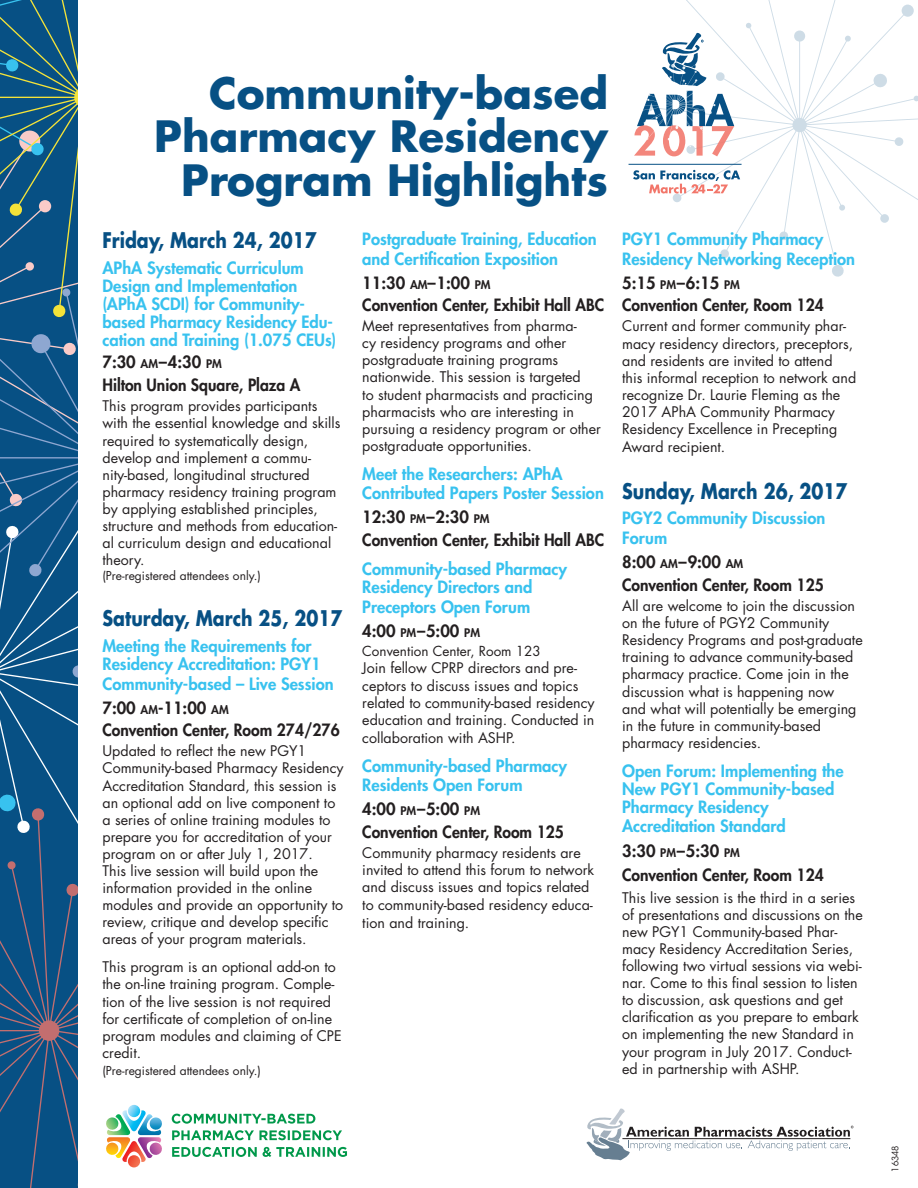
<style>
.page{position:relative;width:918px;height:1188px;background:#fff}
.page>*{position:absolute;margin:0;border:0;box-sizing:border-box;transform-origin:0 0}
.t1{font:700 42px/43.5px "Futura Std";color:#075084;text-align:right}
.t2{font:700 21px "Futura Std";color:#075084;scale:.83 1}
.t3{font:800 16.5px/18px "Futura Std";color:#38c2ef}
.t4{font:800 16.5px "Futura Std";color:#231f20;scale:.95 1}
.t5{font:800 16.5px "Futura Std";color:#231f20}
.t6{font:800 16.5px "Futura Std";color:#231f20}
.t7{font:14.25px/17.1px "Futura Std";color:#231f20}
.t8{font:13.5px "Futura Std";color:#231f20}
.t9{font:12px "Futura Std";color:#231f20}
.program{font:9px "ITC Avant Garde Std";color:#231f20}
.s1{font-size:11.55px}
</style>
<div class="page">
<hr style="left:629px;top:164px;width:113px;height:1px;background:#075084">
<svg style="left:633px;top:0;width:285px;height:277px"></svg>
<svg style="left:586px;top:1108px;width:267px;height:52px"></svg>
<img style="left:106px;top:1105px;width:56px;height:62px">
<svg style="left:172px;top:1114px;width:175px;height:43px"></svg>
<svg style="left:0;top:0;width:78px;height:1188px;background:#195986"></svg>
<p class="t1" style="left:154px;top:71px;width:455px">Community-based<br>Pharmacy Residency<br>Program Highlights</p>
<p class="t2" style="left:102px;top:227px;width:260px">Friday, March 24, 2017</p>
<p class="t3" style="left:102px;top:259px;width:235px">APhA Systematic Curriculum<br>Design and Implementation (APhA SCDI) for Community&shy;based Pharmacy Residency Edu&shy;cation and Training (1.075 CEUs)</p>
<p class="t6" style="left:102px;top:352px;width:121px">7:30 <span class="s1">AM</span>–4:30 <span class="s1">PM</span></p>
<p class="t4" style="left:102px;top:375px;width:210px">Hilton Union Square, Plaza A</p>
<p class="t7" style="left:102px;top:398px;width:239px">This program provides participants with the essential knowledge and skills required to systematically design, develop and implement a commu&shy;nity-based, longitudinal structured pharmacy residency training program by applying established principles, structure and methods from education&shy;al curriculum design and educational theory.</p>
<p class="t9" style="left:102px;top:568px;width:160px">(Pre-registered attendees only.)</p>
<p class="t2" style="left:102px;top:605px;width:290px">Saturday, March 25, 2017</p>
<p class="t3" style="left:102px;top:637px;width:220px">Meeting the Requirements for<br>Residency Accreditation: PGY1</p>
<p class="t3" style="left:102px;top:675px;width:233px">Community-based – Live Session</p>
<p class="t5" style="left:102px;top:697px;width:128px">7:00 <span class="s1">AM</span>-11:00 <span class="s1">AM</span></p>
<p class="t4" style="left:102px;top:720px;width:251px">Convention Center, Room 274/276</p>
<p class="t7" style="left:102px;top:743px;width:243px">Updated to reflect the new PGY1<br>Community-based Pharmacy Residency Accreditation Standard, this session is an optional add on live component to a series of online training modules to prepare you for accreditation of your program on or after July 1, 2017.<br>This live session will build upon the information provided in the online modules and provide an opportunity to review, critique and develop specific areas of your program materials.</p>
<p class="t7" style="left:102px;top:959px;width:241px">This program is an optional add-on to the on-line training program. Comple&shy;tion of the live session is not required for certificate of completion of on-line program modules and claiming of CPE credit.</p>
<p class="t9" style="left:102px;top:1063px;width:160px">(Pre-registered attendees only.)</p>
<p class="t3" style="left:362px;top:229px;width:236px;line-height:19.8px">Postgraduate Training, Education and Certification Exposition</p>
<p class="t5" style="left:362px;top:272px;width:130px">11:30 <span class="s1">AM</span>–1:00 <span class="s1">PM</span></p>
<p class="t4" style="left:362px;top:294px;width:256px">Convention Center, Exhibit Hall ABC</p>
<p class="t7" style="left:362px;top:318px;width:240px">Meet representatives from pharma-<br>cy residency programs and other postgraduate training programs nationwide. This session is targeted<br>to student pharmacists and practicing pharmacists who are interesting in pursuing a residency program or other postgraduate opportunities.</p>
<p class="t3" style="left:362px;top:464px;width:243px;line-height:19.8px">Meet the Researchers: APhA<br>Contributed Papers Poster Session</p>
<p class="t5" style="left:362px;top:507px;width:129px">12:30 <span class="s1">PM</span>–2:30 <span class="s1">PM</span></p>
<p class="t4" style="left:362px;top:530px;width:256px">Convention Center, Exhibit Hall ABC</p>
<p class="t3" style="left:362px;top:560px;width:206px">Community-based Pharmacy<br>Residency Directors and</p>
<p class="t3" style="left:362px;top:598px;width:170px">Preceptors Open Forum</p>
<p class="t5" style="left:362px;top:621px;width:119px">4:00 <span class="s1">PM</span>–5:00 <span class="s1">PM</span></p>
<p class="t8" style="left:362px;top:643px;width:180px">Convention Center, Room 123</p>
<p class="t7" style="left:362px;top:660px;width:234px">Join fellow CPRP directors and pre&shy;ceptors to discuss issues and topics related to community-based residency education and training. Conducted in collaboration with ASHP.</p>
<p class="t3" style="left:362px;top:756px;width:206px;line-height:19.8px">Community-based Pharmacy<br>Residents Open Forum</p>
<p class="t5" style="left:362px;top:799px;width:119px">4:00 <span class="s1">PM</span>–5:00 <span class="s1">PM</span></p>
<p class="t4" style="left:362px;top:822px;width:214px">Convention Center, Room 125</p>
<p class="t7" style="left:362px;top:845px;width:233px">Community pharmacy residents are invited to attend this forum to network and discuss issues and topics related to community-based residency educa&shy;tion and training.</p>
<p class="t3" style="left:622px;top:229px;width:234px;line-height:19.8px">PGY1 Community Pharmacy<br>Residency Networking Reception</p>
<p class="t5" style="left:622px;top:272px;width:119px">5:15 <span class="s1">PM</span>–6:15 <span class="s1">PM</span></p>
<p class="t4" style="left:622px;top:295px;width:214px">Convention Center, Room 124</p>
<p class="t7" style="left:622px;top:318px;width:236px">Current and former community phar&shy;macy residency directors, preceptors, and residents are invited to attend this informal reception to network and recognize Dr. Laurie Fleming as the 2017 APhA Community Pharmacy Residency Excellence in Precepting Award recipient.</p>
<p class="t2" style="left:622px;top:477px;width:273px">Sunday, March 26, 2017</p>
<p class="t3" style="left:622px;top:508px;width:205px;line-height:19.8px">PGY2 Community Discussion<br>Forum</p>
<p class="t5" style="left:622px;top:552px;width:123px">8:00 <span class="s1">AM</span>–9:00 <span class="s1">AM</span></p>
<p class="t4" style="left:622px;top:574px;width:214px">Convention Center, Room 125</p>
<p class="t7" style="left:622px;top:597px;width:242px">All are welcome to join the discussion on the future of PGY2 Community Residency Programs and post-graduate training to advance community-based pharmacy practice. Come join in the discussion what is happening now<br>and what will potentially be emerging in the future in community-based pharmacy residencies.</p>
<p class="t3" style="left:622px;top:762px;width:223px">Open Forum: Implementing the<br>New PGY1 Community-based<br>Pharmacy Residency</p>
<p class="t3" style="left:622px;top:817px;width:165px">Accreditation Standard</p>
<p class="t5" style="left:622px;top:840px;width:119px">3:30 <span class="s1">PM</span>–5:30 <span class="s1">PM</span></p>
<p class="t4" style="left:622px;top:864px;width:214px">Convention Center, Room 124</p>
<p class="t7" style="left:622px;top:889px;width:242px">This live session is the third in a series of presentations and discussions on the new PGY1 Community-based Phar&shy;macy Residency Accreditation Series, following two virtual sessions via webi&shy;nar. Come to this final session to listen to discussion, ask questions and get clarification as you prepare to embark on implementing the new Standard in your program in July 2017. Conduct&shy;ed in partnership with ASHP.</p>
<p class="program" style="left:890px;top:1172px;width:27px;rotate:-90deg">16348</p>
</div>
